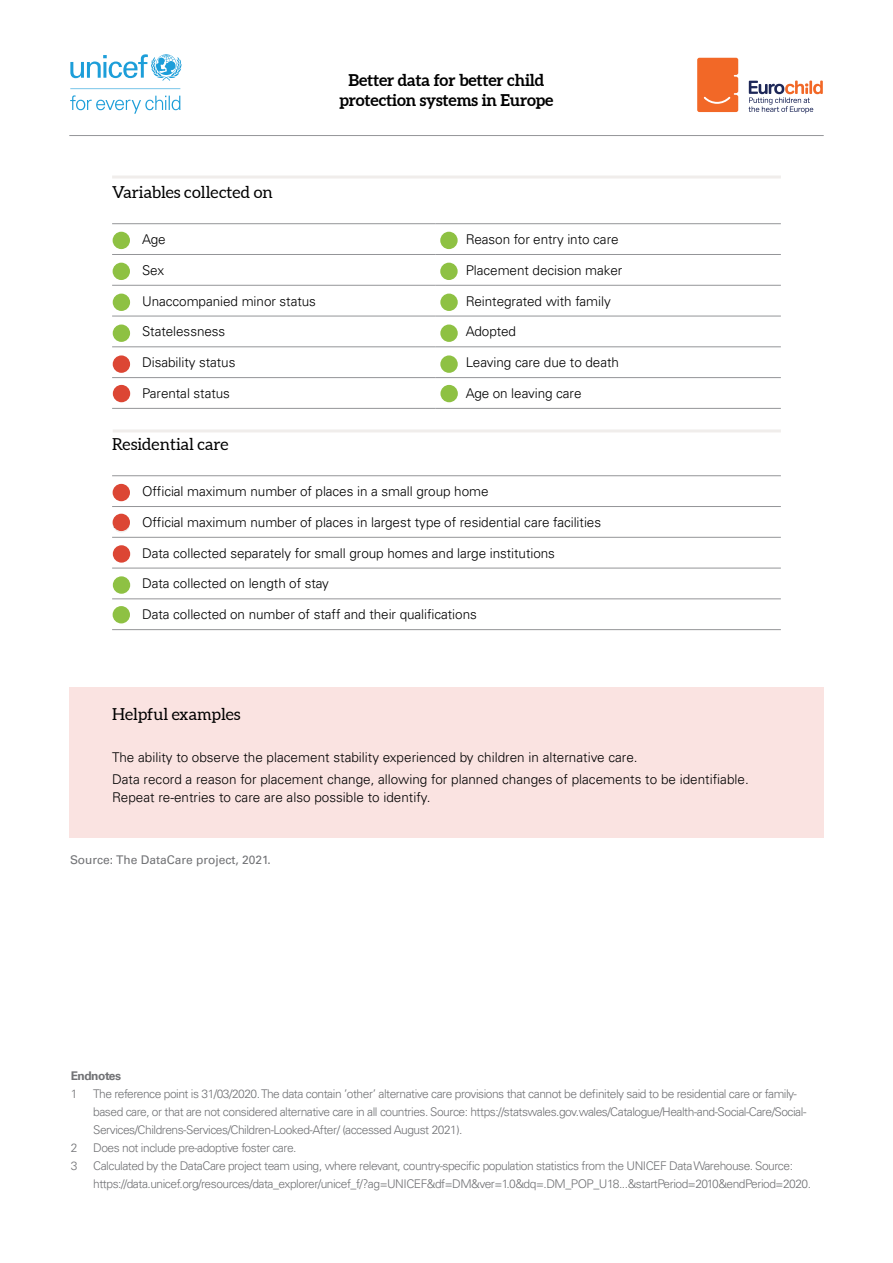
<style>
.page{position:relative;width:893px;height:1263px;background:#fff}
.page>*{position:absolute;margin:0;border:0;box-sizing:border-box;transform-origin:0 0}
.t1{font:16.5px "Aleo";color:#000}
.t2{font:700 16.5px/19.8px "Aleo";letter-spacing:-.01em;color:#000;text-align:center}
.t3{font:300 13.5px/22.2px "Univers LT Pro 45";letter-spacing:-.005em;color:#000}
.t4{font:300 12px/18px "Univers LT Pro 45";letter-spacing:-.04em;color:#717275}
.t5{font:12px "Univers LT Pro 55 Roman";color:#717275}
.t6{font:700 12px "Univers LT Pro 65";letter-spacing:-.04em;color:#717275}
</style>
<div class="page">
<hr style="left:69px;top:135px;width:755px;height:1px;background:#949598">
<svg style="left:697px;top:58px;width:41px;height:54px;background:#f26d2f"></svg>
<svg style="left:748px;top:81px;width:75px;height:33px"></svg>
<svg style="left:70px;top:54px;width:111px;height:27px"></svg>
<svg style="left:70px;top:88px;width:110px;height:1px"></svg>
<svg style="left:70px;top:95px;width:110px;height:19px"></svg>
<div style="left:69px;top:687px;width:754px;height:150px;background:#fae3e1"></div>
<hr style="left:112px;top:254px;width:324px;height:1px;background:#949598">
<hr style="left:436px;top:254px;width:345px;height:1px;background:#949598">
<hr style="left:112px;top:285px;width:324px;height:1px;background:#949598">
<hr style="left:436px;top:285px;width:345px;height:1px;background:#949598">
<hr style="left:112px;top:316px;width:324px;height:1px;background:#949598">
<hr style="left:436px;top:316px;width:345px;height:1px;background:#949598">
<hr style="left:112px;top:347px;width:324px;height:1px;background:#949598">
<hr style="left:436px;top:347px;width:345px;height:1px;background:#949598">
<hr style="left:112px;top:377px;width:324px;height:1px;background:#949598">
<hr style="left:436px;top:377px;width:345px;height:1px;background:#949598">
<hr style="left:112px;top:223px;width:324px;height:1px;background:#949598">
<hr style="left:436px;top:223px;width:345px;height:1px;background:#949598">
<hr style="left:112px;top:408px;width:324px;height:1px;background:#949598">
<hr style="left:436px;top:408px;width:345px;height:1px;background:#949598">
<hr style="left:112px;top:537px;width:669px;height:1px;background:#949598">
<hr style="left:112px;top:568px;width:669px;height:1px;background:#949598">
<hr style="left:112px;top:599px;width:669px;height:1px;background:#949598">
<hr style="left:112px;top:475px;width:669px;height:1px;background:#949598">
<hr style="left:112px;top:506px;width:669px;height:1px;background:#949598">
<hr style="left:112px;top:629px;width:669px;height:1px;background:#949598">
<hr style="left:113px;top:429px;width:668px;height:3px;background:#f0edeb">
<hr style="left:112px;top:175px;width:669px;height:3px;background:#f0edeb">
<div style="left:113px;top:545px;width:17px;height:18px;background:#dc4634;border-radius:50%"></div>
<div style="left:113px;top:576px;width:17px;height:18px;background:#8ec143;border-radius:50%"></div>
<div style="left:113px;top:606px;width:17px;height:17px;background:#8ec143;border-radius:50%"></div>
<div style="left:113px;top:294px;width:17px;height:17px;background:#8ec143;border-radius:50%"></div>
<div style="left:440px;top:294px;width:18px;height:17px;background:#8ec143;border-radius:50%"></div>
<div style="left:113px;top:385px;width:17px;height:17px;background:#dc4634;border-radius:50%"></div>
<div style="left:440px;top:385px;width:18px;height:17px;background:#8ec143;border-radius:50%"></div>
<div style="left:113px;top:232px;width:17px;height:17px;background:#8ec143;border-radius:50%"></div>
<div style="left:440px;top:232px;width:18px;height:17px;background:#8ec143;border-radius:50%"></div>
<div style="left:113px;top:324px;width:17px;height:18px;background:#8ec143;border-radius:50%"></div>
<div style="left:440px;top:324px;width:18px;height:18px;background:#8ec143;border-radius:50%"></div>
<div style="left:113px;top:263px;width:17px;height:17px;background:#8ec143;border-radius:50%"></div>
<div style="left:440px;top:263px;width:18px;height:17px;background:#8ec143;border-radius:50%"></div>
<div style="left:113px;top:355px;width:17px;height:18px;background:#dc4634;border-radius:50%"></div>
<div style="left:440px;top:355px;width:18px;height:18px;background:#8ec143;border-radius:50%"></div>
<svg style="left:113px;top:515px;width:17px;height:18px"></svg>
<div style="left:113px;top:514px;width:17px;height:17px;background:#dc4634;border-radius:50%"></div>
<div style="left:113px;top:484px;width:17px;height:17px;background:#dc4634;border-radius:50%"></div>
<p class="t2" style="left:340px;top:71px;width:215px">Better data for better child protection systems in Europe</p>
<p class="t1" style="left:112px;top:183px;width:162px">Variables collected on</p>
<p class="t3" style="left:142px;top:228px;width:25px">Age</p>
<p class="t3" style="left:466px;top:228px;width:154px">Reason for entry into care</p>
<p class="t3" style="left:142px;top:259px;width:24px">Sex</p>
<p class="t3" style="left:466px;top:259px;width:158px">Placement decision maker</p>
<p class="t3" style="left:142px;top:289px;width:175px">Unaccompanied minor status</p>
<p class="t3" style="left:466px;top:289px;width:146px">Reintegrated with family</p>
<p class="t3" style="left:142px;top:320px;width:85px">Statelessness</p>
<p class="t3" style="left:466px;top:320px;width:52px">Adopted</p>
<p class="t3" style="left:142px;top:351px;width:95px">Disability status</p>
<p class="t3" style="left:466px;top:351px;width:155px">Leaving care due to death</p>
<p class="t3" style="left:142px;top:382px;width:89px">Parental status</p>
<p class="t3" style="left:466px;top:382px;width:117px">Age on leaving care</p>
<p class="t1" style="left:112px;top:435px;width:118px">Residential care</p>
<p class="t3" style="left:142px;top:480px;width:348px">Official maximum number of places in a small group home</p>
<p class="t3" style="left:142px;top:511px;width:460px">Official maximum number of places in largest type of residential care facilities</p>
<p class="t3" style="left:142px;top:541px;width:414px">Data collected separately for small group homes and large institutions</p>
<p class="t3" style="left:142px;top:572px;width:188px">Data collected on length of stay</p>
<p class="t3" style="left:142px;top:603px;width:336px">Data collected on number of staff and their qualifications</p>
<p class="t1" style="left:112px;top:705px;width:130px">Helpful examples</p>
<p class="t3" style="left:112px;top:746px;width:638px">The ability to observe the placement stability experienced by children in alternative care.<br>Data record a reason for placement change, allowing for planned changes of placements to be identifiable.</p>
<p class="t3" style="left:112px;top:786px;width:320px">Repeat re-entries to care are also possible to identify.</p>
<p class="t5" style="left:70px;top:851px;width:202px">Source: The DataCare project, 2021.</p>
<p class="t6" style="left:71px;top:1067px;width:52px">Endnotes</p>
<p class="t4" style="left:71px;top:1084px;width:8px">1</p>
<p class="t4" style="left:93px;top:1084px;width:715px">The reference point is 31/03/2020. The data contain ’other’ alternative care provisions that cannot be definitely said to be residential care or family&shy;based care, or that are not considered alternative care in all countries. Source: https://statswales.gov.wales/Catalogue/Health-and-Social-Care/Social-<br>Services/Childrens-Services/Children-Looked-After/ (accessed August 2021).</p>
<p class="t4" style="left:71px;top:1138px;width:8px">2</p>
<p class="t4" style="left:93px;top:1138px;width:205px">Does not include pre-adoptive foster care.</p>
<p class="t4" style="left:71px;top:1156px;width:8px">3</p>
<p class="t4" style="left:93px;top:1156px;width:719px">Calculated by the DataCare project team using, where relevant, country-specific population statistics from the UNICEF Data Warehouse. Source: https://data.unicef.org/resources/data_explorer/unicef_f/?ag=UNICEF&amp;df=DM&amp;ver=1.0&amp;dq=.DM_POP_U18...&amp;startPeriod=2010&amp;endPeriod=2020.</p>
</div>
